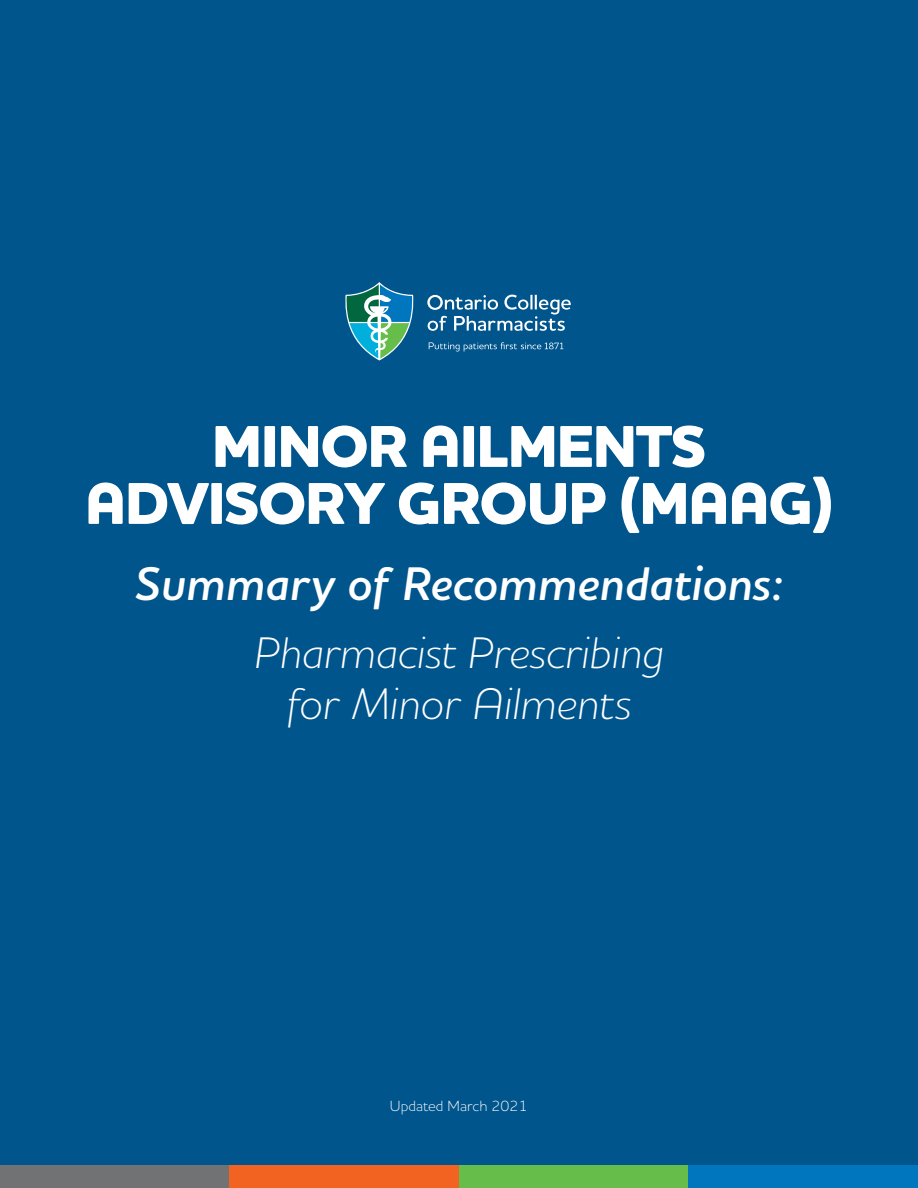
<style>
.page{position:relative;width:918px;height:1188px;background:#00558d}
.page>*{position:absolute;margin:0;border:0;box-sizing:border-box;transform-origin:0 0}
.Headline_35_30{font:800 60px/57px "Houschka Pro";letter-spacing:-.025em;color:#fff;text-align:center}
.Headline_35_30-2{font:italic 600 48px "Houschka Pro";color:#fff}
.Headline_35_30-3{font:italic 300 45px/51px "Houschka Pro";letter-spacing:.005em;color:#fff;text-align:center}
.Body_text{font:300 15px "Houschka Pro";letter-spacing:.005em;color:#fff}
</style>
<div class="page">
<svg style="left:427px;top:295px;width:144px;height:36px"></svg>
<svg style="left:429px;top:342px;width:134px;height:10px"></svg>
<svg style="left:345px;top:282px;width:69px;height:79px"></svg>
<div style="left:0;top:1166px;width:230px;height:22px;background:#717273"></div>
<div style="left:230px;top:1166px;width:229px;height:22px;background:#f26221"></div>
<div style="left:459px;top:1166px;width:229px;height:22px;background:#67bd4a"></div>
<div style="left:688px;top:1166px;width:230px;height:22px;background:#0076be"></div>
<p class="Headline_35_30" style="left:85px;top:421px;width:750px">MINOR AILMENTS<br>ADVISORY GROUP (MAAG)</p>
<p class="Headline_35_30-2" style="left:134px;top:553px;width:651px">Summary of Recommendations:</p>
<p class="Headline_35_30-3" style="left:254px;top:626px;width:411px">Pharmacist Prescribing for Minor Ailments</p>
<p class="Body_text" style="left:390px;top:1096px;width:139px">Updated March 2021</p>
</div>
